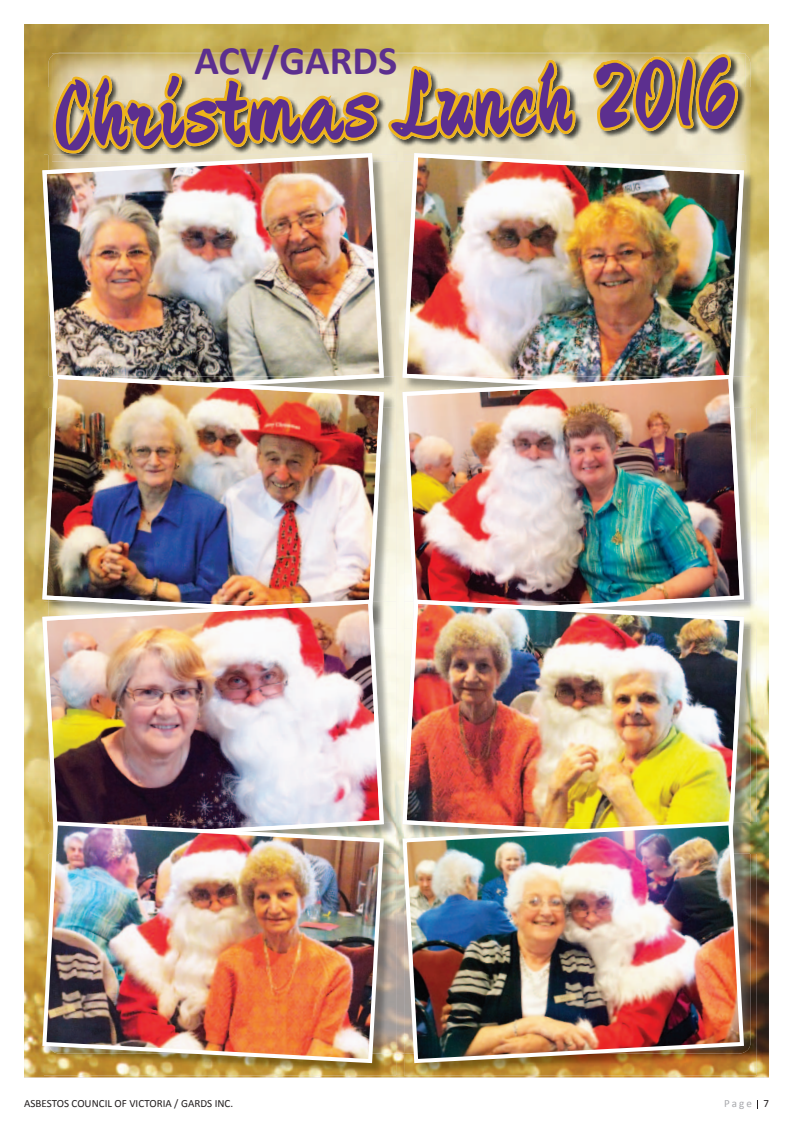
<style>
.page{position:relative;width:793px;height:1134px;background:#fff}
.page>*{position:absolute;margin:0;border:0;box-sizing:border-box;transform-origin:0 0}
.t1{font:93.5px "Devonshire";color:#5c2f8f;scale:1.1 1}
.t2{font:700 40.5px "Calibri";color:#5c2f8f}
.t3{font:11px "Calibri";color:#231f20}
.t4{font:11px "Calibri";color:#a8a9ad}
.s1{color:#231f20}
</style>
<div class="page">
<img style="left:24px;top:24px;width:744px;height:1053px">
<img style="left:48px;top:88px;width:4px;height:65px">
<img style="left:745px;top:88px;width:5px;height:67px">
<img style="left:396px;top:161px;width:6px;height:893px">
<img style="left:52px;top:53px;width:693px;height:108px">
<svg style="left:53px;top:54px;width:684px;height:100px;background:#d0b56c"></svg>
<img style="left:384px;top:155px;width:12px;height:668px">
<img style="left:42px;top:153px;width:342px;height:222px">
<img style="left:743px;top:155px;width:13px;height:221px">
<img style="left:743px;top:155px;width:2px;height:6px">
<img style="left:402px;top:153px;width:341px;height:222px">
<img style="left:384px;top:376px;width:12px;height:31px">
<img style="left:42px;top:375px;width:342px;height:225px">
<img style="left:750px;top:407px;width:6px;height:416px">
<img style="left:743px;top:407px;width:7px;height:194px">
<img style="left:743px;top:376px;width:13px;height:31px">
<img style="left:402px;top:375px;width:341px;height:225px">
<img style="left:384px;top:601px;width:12px;height:28px">
<img style="left:42px;top:600px;width:342px;height:221px">
<img style="left:743px;top:629px;width:7px;height:194px">
<img style="left:743px;top:601px;width:13px;height:28px">
<img style="left:402px;top:600px;width:341px;height:221px">
<img style="left:44px;top:1054px;width:352px;height:21px">
<img style="left:384px;top:823px;width:12px;height:231px">
<img style="left:42px;top:821px;width:342px;height:242px">
<img style="left:404px;top:823px;width:352px;height:252px">
<img style="left:743px;top:823px;width:7px;height:231px">
<img style="left:402px;top:821px;width:341px;height:242px">
<h2 class="t2" style="left:194px;top:36px;width:204px">ACV/GARDS</h2>
<h1 class="t1" style="left:50px;top:56px;width:624px;rotate:-2deg">Christmas Lunch 2016</h1>
<p class="t3" style="left:24px;top:1097px;width:210px">ASBESTOS COUNCIL OF VICTORIA / GARDS INC.</p>
<p class="t4" style="left:723px;top:1097px;width:47px">Page <span class="s1">7</span></p>
</div>
